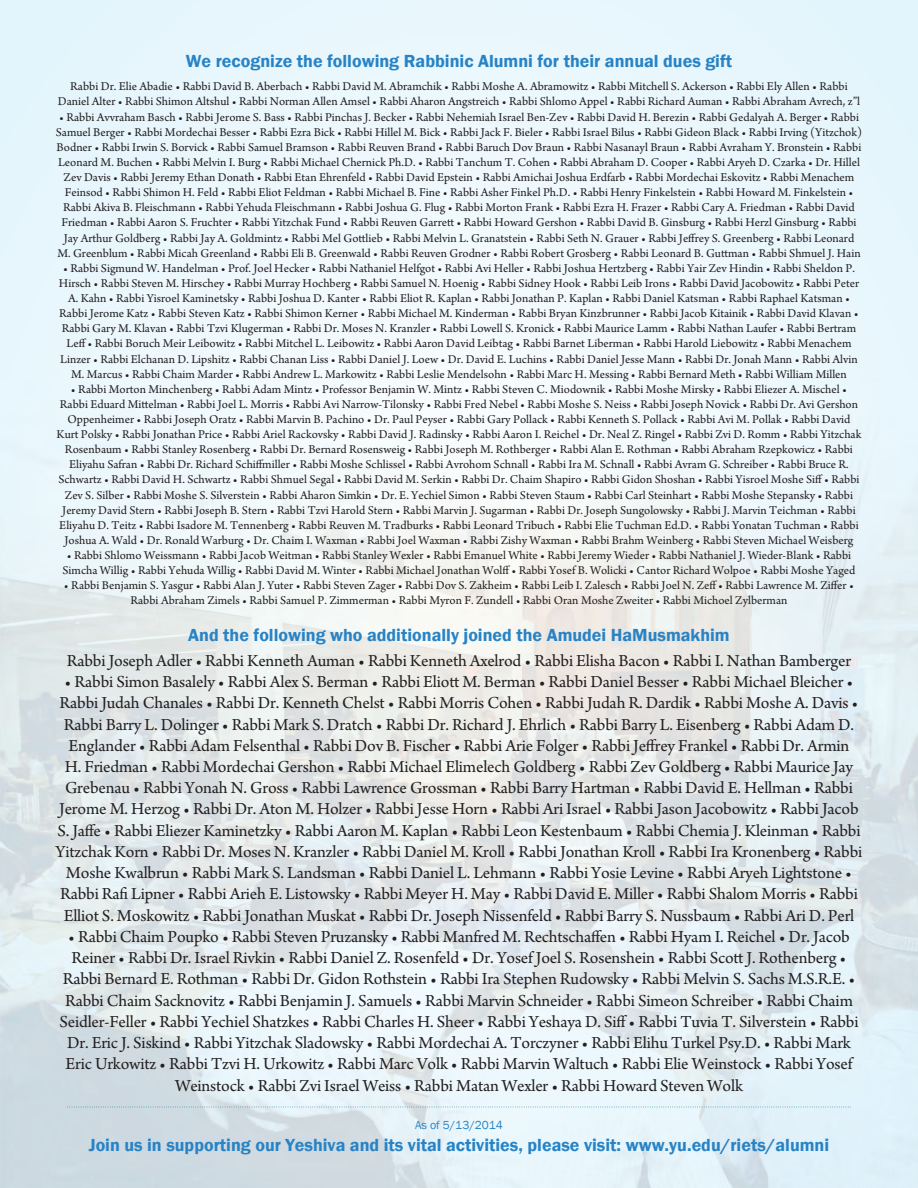
<style>
.page{position:relative;width:918px;height:1188px;background:#fff}
.page>*{position:absolute;margin:0;border:0;box-sizing:border-box;transform-origin:0 0}
.t1{font:600 18px "Franklin Gothic";color:#2783c5}
.t2{font:17.7px/21.3px "Arno Pro";letter-spacing:-.01em;color:#231f20;text-align:center}
.t3{font:12.6px/15.1px "Arno Pro";color:#231f20;text-align:center}
.t4{font:12px "Franklin Gothic";color:#2783c5}
</style>
<div class="page">
<svg style="left:0;top:0;width:918px;height:378px"></svg>
<img style="left:0;top:378px;width:918px;height:810px">
<svg style="left:67px;top:1107px;width:784px;height:1px"></svg>
<h1 class="t1" style="left:186px;top:50px;width:548px">We recognize the following Rabbinic Alumni for their annual dues gift</h1>
<p class="t3" style="left:58px;top:80px;width:804px">Rabbi Dr. Elie Abadie • Rabbi David B. Aberbach • Rabbi David M. Abramchik • Rabbi Moshe A. Abramowitz • Rabbi Mitchell S. Ackerson • Rabbi Ely Allen • Rabbi<br>Daniel Alter • Rabbi Shimon Altshul • Rabbi Norman Allen Amsel • Rabbi Aharon Angstreich • Rabbi Shlomo Appel • Rabbi Richard Auman • Rabbi Abraham Avrech, z”l</p>
<p class="t3" style="left:56px;top:110px;width:808px">• Rabbi Avvraham Basch • Rabbi Jerome S. Bass • Rabbi Pinchas J. Becker • Rabbi Nehemiah Israel Ben-Zev • Rabbi David H. Berezin • Rabbi Gedalyah A. Berger • Rabbi Samuel Berger • Rabbi Mordechai Besser • Rabbi Ezra Bick • Rabbi Hillel M. Bick • Rabbi Jack F. Bieler • Rabbi Israel Bilus • Rabbi Gideon Black • Rabbi Irving (Yitzchok)<br>Bodner • Rabbi Irwin S. Borvick • Rabbi Samuel Bramson • Rabbi Reuven Brand • Rabbi Baruch Dov Braun • Rabbi Nasanayl Braun • Rabbi Avraham Y. Bronstein • Rabbi Leonard M. Buchen • Rabbi Melvin I. Burg • Rabbi Michael Chernick Ph.D. • Rabbi Tanchum T. Cohen • Rabbi Abraham D. Cooper • Rabbi Aryeh D. Czarka • Dr. Hillel Zev Davis • Rabbi Jeremy Ethan Donath • Rabbi Etan Ehrenfeld • Rabbi David Epstein • Rabbi Amichai Joshua Erdfarb • Rabbi Mordechai Eskovitz • Rabbi Menachem Feinsod • Rabbi Shimon H. Feld • Rabbi Eliot Feldman • Rabbi Michael B. Fine • Rabbi Asher Finkel Ph.D. • Rabbi Henry Finkelstein • Rabbi Howard M. Finkelstein • Rabbi Akiva B. Fleischmann • Rabbi Yehuda Fleischmann • Rabbi Joshua G. Flug • Rabbi Morton Frank • Rabbi Ezra H. Frazer • Rabbi Cary A. Friedman • Rabbi David Friedman • Rabbi Aaron S. Fruchter • Rabbi Yitzchak Fund • Rabbi Reuven Garrett • Rabbi Howard Gershon • Rabbi David B. Ginsburg • Rabbi Herzl Ginsburg • Rabbi Jay Arthur Goldberg • Rabbi Jay A. Goldmintz • Rabbi Mel Gottlieb • Rabbi Melvin L. Granatstein • Rabbi Seth N. Grauer • Rabbi Jeffrey S. Greenberg • Rabbi Leonard M. Greenblum • Rabbi Micah Greenland • Rabbi Eli B. Greenwald • Rabbi Reuven Grodner • Rabbi Robert Grosberg • Rabbi Leonard B. Guttman • Rabbi Shmuel J. Hain</p>
<p class="t3" style="left:59px;top:261px;width:802px">• Rabbi Sigmund W. Handelman • Prof. Joel Hecker • Rabbi Nathaniel Helfgot • Rabbi Avi Heller • Rabbi Joshua Hertzberg • Rabbi Yair Zev Hindin • Rabbi Sheldon P.<br>Hirsch • Rabbi Steven M. Hirschey • Rabbi Murray Hochberg • Rabbi Samuel N. Hoenig • Rabbi Sidney Hook • Rabbi Leib Irons • Rabbi David Jacobowitz • Rabbi Peter A. Kahn • Rabbi Yisroel Kaminetsky • Rabbi Joshua D. Kanter • Rabbi Eliot R. Kaplan • Rabbi Jonathan P. Kaplan • Rabbi Daniel Katsman • Rabbi Raphael Katsman • Rabbi Jerome Katz • Rabbi Steven Katz • Rabbi Shimon Kerner • Rabbi Michael M. Kinderman • Rabbi Bryan Kinzbrunner • Rabbi Jacob Kitainik • Rabbi David Klavan • Rabbi Gary M. Klavan • Rabbi Tzvi Klugerman • Rabbi Dr. Moses N. Kranzler • Rabbi Lowell S. Kronick • Rabbi Maurice Lamm • Rabbi Nathan Laufer • Rabbi Bertram Leff • Rabbi Boruch Meir Leibowitz • Rabbi Mitchel L. Leibowitz • Rabbi Aaron David Leibtag • Rabbi Barnet Liberman • Rabbi Harold Liebowitz • Rabbi Menachem Linzer • Rabbi Elchanan D. Lipshitz • Rabbi Chanan Liss • Rabbi Daniel J. Loew • Dr. David E. Luchins • Rabbi Daniel Jesse Mann • Rabbi Dr. Jonah Mann • Rabbi Alvin M. Marcus • Rabbi Chaim Marder • Rabbi Andrew L. Markowitz • Rabbi Leslie Mendelsohn • Rabbi Marc H. Messing • Rabbi Bernard Meth • Rabbi William Millen</p>
<p class="t3" style="left:57px;top:382px;width:806px">• Rabbi Morton Minchenberg • Rabbi Adam Mintz • Professor Benjamin W. Mintz • Rabbi Steven C. Miodownik • Rabbi Moshe Mirsky • Rabbi Eliezer A. Mischel • Rabbi Eduard Mittelman • Rabbi Joel L. Morris • Rabbi Avi Narrow-Tilonsky • Rabbi Fred Nebel • Rabbi Moshe S. Neiss • Rabbi Joseph Novick • Rabbi Dr. Avi Gershon Oppenheimer • Rabbi Joseph Oratz • Rabbi Marvin B. Pachino • Dr. Paul Peyser • Rabbi Gary Pollack • Rabbi Kenneth S. Pollack • Rabbi Avi M. Pollak • Rabbi David Kurt Polsky • Rabbi Jonathan Price • Rabbi Ariel Rackovsky • Rabbi David J. Radinsky • Rabbi Aaron I. Reichel • Dr. Neal Z. Ringel • Rabbi Zvi D. Romm • Rabbi Yitzchak Rosenbaum • Rabbi Stanley Rosenberg • Rabbi Dr. Bernard Rosensweig • Rabbi Joseph M. Rothberger • Rabbi Alan E. Rothman • Rabbi Abraham Rzepkowicz • Rabbi Eliyahu Safran • Rabbi Dr. Richard Schiffmiller • Rabbi Moshe Schlissel • Rabbi Avrohom Schnall • Rabbi Ira M. Schnall • Rabbi Avram G. Schreiber • Rabbi Bruce R.<br>Schwartz • Rabbi David H. Schwartz • Rabbi Shmuel Segal • Rabbi David M. Serkin • Rabbi Dr. Chaim Shapiro • Rabbi Gidon Shoshan • Rabbi Yisroel Moshe Siff • Rabbi Zev S. Silber • Rabbi Moshe S. Silverstein • Rabbi Aharon Simkin • Dr. E. Yechiel Simon • Rabbi Steven Staum • Rabbi Carl Steinhart • Rabbi Moshe Stepansky • Rabbi Jeremy David Stern • Rabbi Joseph B. Stern • Rabbi Tzvi Harold Stern • Rabbi Marvin J. Sugarman • Rabbi Dr. Joseph Sungolowsky • Rabbi J. Marvin Teichman • Rabbi Eliyahu D. Teitz • Rabbi Isadore M. Tennenberg • Rabbi Reuven M. Tradburks • Rabbi Leonard Tribuch • Rabbi Elie Tuchman Ed.D. • Rabbi Yonatan Tuchman • Rabbi Joshua A. Wald • Dr. Ronald Warburg • Dr. Chaim I. Waxman • Rabbi Joel Waxman • Rabbi Zishy Waxman • Rabbi Brahm Weinberg • Rabbi Steven Michael Weisberg</p>
<p class="t3" style="left:63px;top:548px;width:794px">• Rabbi Shlomo Weissmann • Rabbi Jacob Weitman • Rabbi Stanley Wexler • Rabbi Emanuel White • Rabbi Jeremy Wieder • Rabbi Nathaniel J. Wieder-Blank • Rabbi<br>Simcha Willig • Rabbi Yehuda Willig • Rabbi David M. Winter • Rabbi Michael Jonathan Wolff • Rabbi Yosef B. Wolicki • Cantor Richard Wolpoe • Rabbi Moshe Yaged</p>
<p class="t3" style="left:64px;top:579px;width:791px">• Rabbi Benjamin S. Yasgur • Rabbi Alan J. Yuter • Rabbi Steven Zager • Rabbi Dov S. Zakheim • Rabbi Leib I. Zalesch • Rabbi Joel N. Zeff • Rabbi Lawrence M. Ziffer •<br>Rabbi Abraham Zimels • Rabbi Samuel P. Zimmerman • Rabbi Myron F. Zundell • Rabbi Oran Moshe Zweiter • Rabbi Michoel Zylberman</p>
<h1 class="t1" style="left:188px;top:624px;width:543px">And the following who additionally joined the Amudei HaMusmakhim</h1>
<h2 class="t2" style="left:67px;top:651px;width:786px">Rabbi Joseph Adler • Rabbi Kenneth Auman • Rabbi Kenneth Axelrod • Rabbi Elisha Bacon • Rabbi I. Nathan Bamberger</h2>
<p class="t2" style="left:56px;top:672px;width:808px">• Rabbi Simon Basalely • Rabbi Alex S. Berman • Rabbi Eliott M. Berman • Rabbi Daniel Besser • Rabbi Michael Bleicher • Rabbi Judah Chanales • Rabbi Dr. Kenneth Chelst • Rabbi Morris Cohen • Rabbi Judah R. Dardik • Rabbi Moshe A. Davis • Rabbi Barry L. Dolinger • Rabbi Mark S. Dratch • Rabbi Dr. Richard J. Ehrlich • Rabbi Barry L. Eisenberg • Rabbi Adam D.<br>Englander • Rabbi Adam Felsenthal • Rabbi Dov B. Fischer • Rabbi Arie Folger • Rabbi Jeffrey Frankel • Rabbi Dr. Armin<br>H. Friedman • Rabbi Mordechai Gershon • Rabbi Michael Elimelech Goldberg • Rabbi Zev Goldberg • Rabbi Maurice Jay Grebenau • Rabbi Yonah N. Gross • Rabbi Lawrence Grossman • Rabbi Barry Hartman • Rabbi David E. Hellman • Rabbi Jerome M. Herzog • Rabbi Dr. Aton M. Holzer • Rabbi Jesse Horn • Rabbi Ari Israel • Rabbi Jason Jacobowitz • Rabbi Jacob S. Jaffe • Rabbi Eliezer Kaminetzky • Rabbi Aaron M. Kaplan • Rabbi Leon Kestenbaum • Rabbi Chemia J. Kleinman • Rabbi Yitzchak Korn • Rabbi Dr. Moses N. Kranzler • Rabbi Daniel M. Kroll • Rabbi Jonathan Kroll • Rabbi Ira Kronenberg • Rabbi Moshe Kwalbrun • Rabbi Mark S. Landsman • Rabbi Daniel L. Lehmann • Rabbi Yosie Levine • Rabbi Aryeh Lightstone • Rabbi Rafi Lipner • Rabbi Arieh E. Listowsky • Rabbi Meyer H. May • Rabbi David E. Miller • Rabbi Shalom Morris • Rabbi Elliot S. Moskowitz • Rabbi Jonathan Muskat • Rabbi Dr. Joseph Nissenfeld • Rabbi Barry S. Nussbaum • Rabbi Ari D. Perl</p>
<p class="t2" style="left:59px;top:927px;width:801px">• Rabbi Chaim Poupko • Rabbi Steven Pruzansky • Rabbi Manfred M. Rechtschaffen • Rabbi Hyam I. Reichel • Dr. Jacob Reiner • Rabbi Dr. Israel Rivkin • Rabbi Daniel Z. Rosenfeld • Dr. Yosef Joel S. Rosenshein • Rabbi Scott J. Rothenberg • Rabbi Bernard E. Rothman • Rabbi Dr. Gidon Rothstein • Rabbi Ira Stephen Rudowsky • Rabbi Melvin S. Sachs M.S.R.E. • Rabbi Chaim Sacknovitz • Rabbi Benjamin J. Samuels • Rabbi Marvin Schneider • Rabbi Simeon Schreiber • Rabbi Chaim Seidler-Feller • Rabbi Yechiel Shatzkes • Rabbi Charles H. Sheer • Rabbi Yeshaya D. Siff • Rabbi Tuvia T. Silverstein • Rabbi Dr. Eric J. Siskind • Rabbi Yitzchak Sladowsky • Rabbi Mordechai A. Torczyner • Rabbi Elihu Turkel Psy.D. • Rabbi Mark Eric Urkowitz • Rabbi Tzvi H. Urkowitz • Rabbi Marc Volk • Rabbi Marvin Waltuch • Rabbi Elie Weinstock • Rabbi Yosef Weinstock • Rabbi Zvi Israel Weiss • Rabbi Matan Wexler • Rabbi Howard Steven Wolk</p>
<p class="t4" style="left:415px;top:1117px;width:89px">As of 5/13/2014</p>
<h1 class="t1" style="left:89px;top:1133px;width:742px">Join us in supporting our Yeshiva and its vital activities, please visit: www.yu.edu/riets/alumni</h1>
</div>
